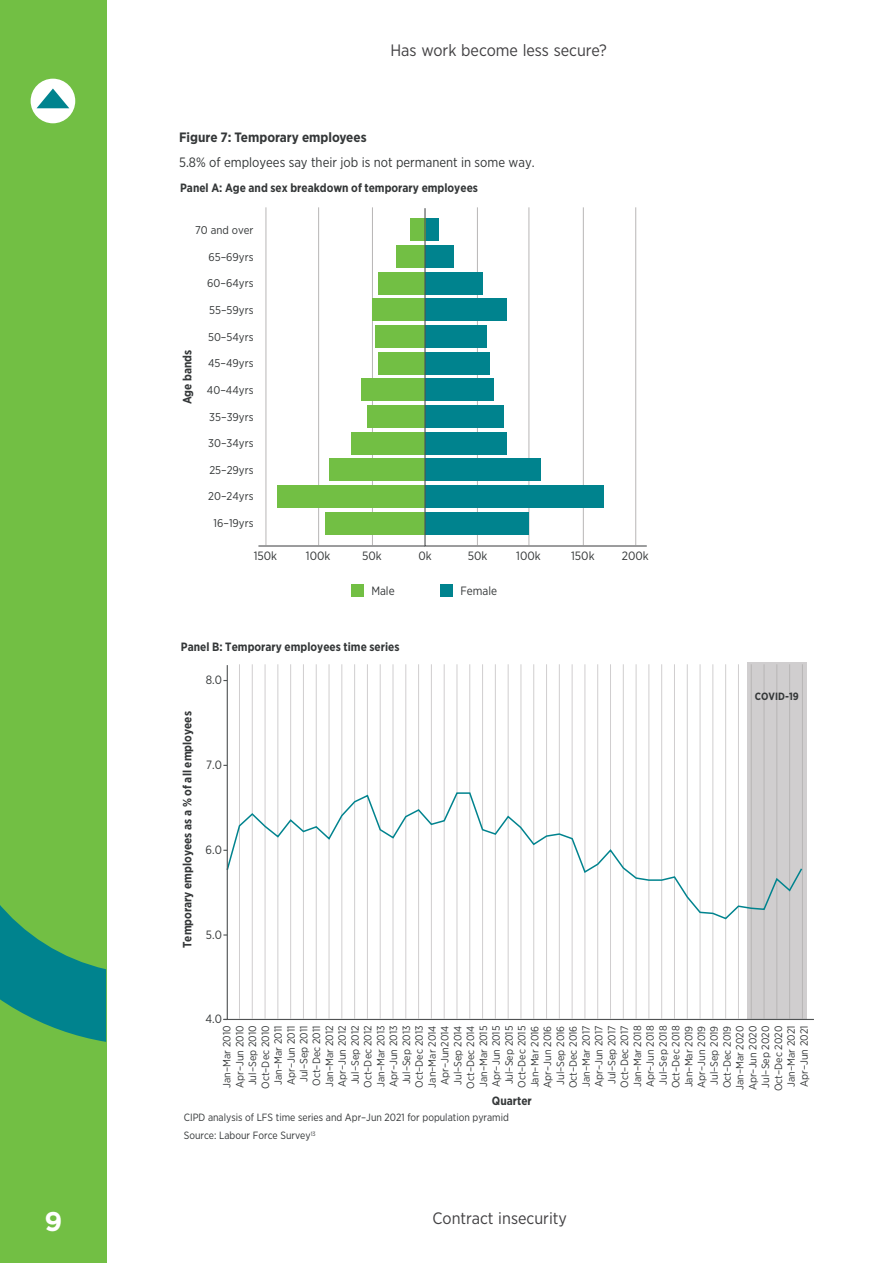
<style>
.page{position:relative;width:893px;height:1263px;background:#fff}
.page>*{position:absolute;margin:0;border:0;box-sizing:border-box;transform-origin:0 0}
.t1{font:700 27px "Gotham";color:#fff}
.t2{font:16.5px "Gotham Narrow";color:#414042}
.t3{font:13.5px "Gotham Narrow";color:#343738}
.t4{font:700 13.5px "Gotham Narrow";color:#343738}
.t5{font:700 12px "Gotham Narrow";color:#343738}
.t6{font:12px "Gotham Narrow";color:#343738}
.t7{font:11.25px "Gotham Narrow";color:#343738}
.t8{font:10.5px/12.9px "Gotham Narrow";color:#343738}
.t9{font:700 10.5px "Gotham Narrow";color:#343738}
</style>
<div class="page">
<div style="left:0;top:0;width:106px;height:1263px;background:#72bf44"></div>
<svg style="left:0;top:905px;width:106px;height:137px"></svg>
<div style="left:31px;top:79px;width:44px;height:44px;background:#fff;border-radius:50%"></div>
<svg style="left:37px;top:89px;width:32px;height:19px"></svg>
<hr style="left:318px;top:207px;width:1px;height:338px;background:#b8b6b6">
<hr style="left:266px;top:207px;width:1px;height:338px;background:#b8b6b6">
<hr style="left:372px;top:207px;width:1px;height:338px;background:#b8b6b6">
<div style="left:410px;top:218px;width:15px;height:23px;background:#72bf44"></div>
<div style="left:396px;top:245px;width:29px;height:23px;background:#72bf44"></div>
<div style="left:378px;top:272px;width:47px;height:23px;background:#72bf44"></div>
<div style="left:372px;top:298px;width:53px;height:23px;background:#72bf44"></div>
<div style="left:375px;top:325px;width:50px;height:23px;background:#72bf44"></div>
<div style="left:378px;top:352px;width:47px;height:23px;background:#72bf44"></div>
<div style="left:361px;top:378px;width:64px;height:23px;background:#72bf44"></div>
<div style="left:367px;top:405px;width:58px;height:23px;background:#72bf44"></div>
<div style="left:351px;top:432px;width:74px;height:23px;background:#72bf44"></div>
<div style="left:329px;top:458px;width:96px;height:23px;background:#72bf44"></div>
<div style="left:278px;top:485px;width:147px;height:23px;background:#72bf44"></div>
<div style="left:326px;top:511px;width:99px;height:23px;background:#72bf44"></div>
<svg style="left:226px;top:664px;width:588px;height:356px"></svg>
<svg style="left:424px;top:207px;width:223px;height:340px"></svg>
<div style="left:351px;top:584px;width:12px;height:13px;background:#72bf44"></div>
<div style="left:440px;top:584px;width:12px;height:13px;background:#00838e"></div>
<hr style="left:258px;top:545px;width:167px;height:2px;background:#4f5253">
<h1 class="t1" style="left:44px;top:1204px;width:19px">9</h1>
<h2 class="t2" style="left:390px;top:40px;width:218px">Has work become less secure?</h2>
<p class="t4" style="left:179px;top:129px;width:189px">Figure 7: Temporary employees</p>
<p class="t3" style="left:179px;top:154px;width:357px">5.8% of employees say their job is not permanent in some way.</p>
<p class="t5" style="left:180px;top:180px;width:299px">Panel A: Age and sex breakdown of temporary employees</p>
<p class="t7" style="left:195px;top:223px;width:60px">70 and over</p>
<p class="t7" style="left:208px;top:250px;width:47px">65–69yrs</p>
<p class="t7" style="left:207px;top:276px;width:48px">60–64yrs</p>
<p class="t7" style="left:209px;top:303px;width:46px">55–59yrs</p>
<p class="t7" style="left:208px;top:330px;width:47px">50–54yrs</p>
<p class="t7" style="left:208px;top:356px;width:47px">45–49yrs</p>
<p class="t7" style="left:207px;top:383px;width:48px">40–44yrs</p>
<p class="t7" style="left:209px;top:410px;width:46px">35–39yrs</p>
<p class="t7" style="left:208px;top:436px;width:47px">30–34yrs</p>
<p class="t7" style="left:209px;top:463px;width:46px">25–29yrs</p>
<p class="t7" style="left:208px;top:489px;width:47px">20–24yrs</p>
<p class="t7" style="left:214px;top:516px;width:41px">16–19yrs</p>
<p class="t5" style="left:180px;top:404px;width:56px;rotate:-90deg">Age bands</p>
<p class="t6" style="left:254px;top:548px;width:25px">150k</p>
<p class="t6" style="left:306px;top:548px;width:26px">100k</p>
<p class="t6" style="left:362px;top:548px;width:21px">50k</p>
<p class="t6" style="left:468px;top:548px;width:21px">50k</p>
<p class="t6" style="left:516px;top:548px;width:26px">100k</p>
<p class="t6" style="left:571px;top:548px;width:25px">150k</p>
<p class="t6" style="left:622px;top:548px;width:28px">200k</p>
<p class="t6" style="left:418px;top:548px;width:15px">0k</p>
<p class="t6" style="left:371px;top:583px;width:25px">Male</p>
<p class="t6" style="left:460px;top:583px;width:38px">Female</p>
<p class="t5" style="left:181px;top:639px;width:220px">Panel B: Temporary employees time series</p>
<p class="t5" style="left:180px;top:948px;width:238px;rotate:-90deg">Temporary employees as a % of all employees</p>
<p class="t6" style="left:206px;top:673px;width:18px">8.0</p>
<p class="t6" style="left:206px;top:757px;width:17px">7.0</p>
<p class="t6" style="left:206px;top:842px;width:18px">6.0</p>
<p class="t6" style="left:206px;top:927px;width:18px">5.0</p>
<p class="t9" style="left:755px;top:689px;width:45px">COVID-19</p>
<p class="t6" style="left:205px;top:1011px;width:18px">4.0</p>
<p class="t8" style="left:233px;top:1091px;width:67px;text-align:right;rotate:-90deg">Apr–Jun 2010<br>Jul–Sep 2010<br>Oct–Dec 2010<br>Jan–Mar 2011<br>Apr–Jun 2011<br>Jul–Sep 2011<br>Oct–Dec 2011<br>Jan–Mar 2012<br>Apr–Jun 2012<br>Jul–Sep 2012<br>Oct–Dec 2012<br>Jan–Mar 2013<br>Apr–Jun 2013<br>Jul–Sep 2013<br>Oct–Dec 2013<br>Jan–Mar 2014<br>Apr–Jun2014<br>Jul–Sep 2014<br>Oct–Dec 2014<br>Jan–Mar 2015<br>Apr–Jun 2015<br>Jul–Sep 2015<br>Oct–Dec 2015<br>Jan–Mar 2016<br>Apr–Jun 2016<br>Jul–Sep 2016<br>Oct–Dec 2016<br>Jan–Mar 2017<br>Apr–Jun 2017<br>Jul–Sep 2017<br>Oct–Dec 2017<br>Jan–Mar 2018<br>Apr–Jun 2018<br>Jul–Sep 2018<br>Oct–Dec 2018<br>Jan–Mar 2019<br>Apr–Jun 2019<br>Jul–Sep 2019<br>Oct–Dec 2019<br>Jan–Mar 2020<br>Apr–Jun 2020<br>Jul–Sep 2020<br>Oct–Dec 2020<br>Jan–Mar 2021<br>Apr–Jun 2021</p>
<p class="t5" style="left:492px;top:1093px;width:41px">Quarter</p>
<p class="t8" style="left:220px;top:1088px;width:64px;rotate:-90deg">Jan–Mar 2010</p>
<p class="t8" style="left:184px;top:1108px;width:327px;line-height:18px">CIPD analysis of LFS time series and Apr–Jun 2021 for population pyramid<br>Source: Labour Force Survey<sup>13</sup></p>
<h2 class="t2" style="left:433px;top:1208px;width:136px">Contract insecurity</h2>
</div>
